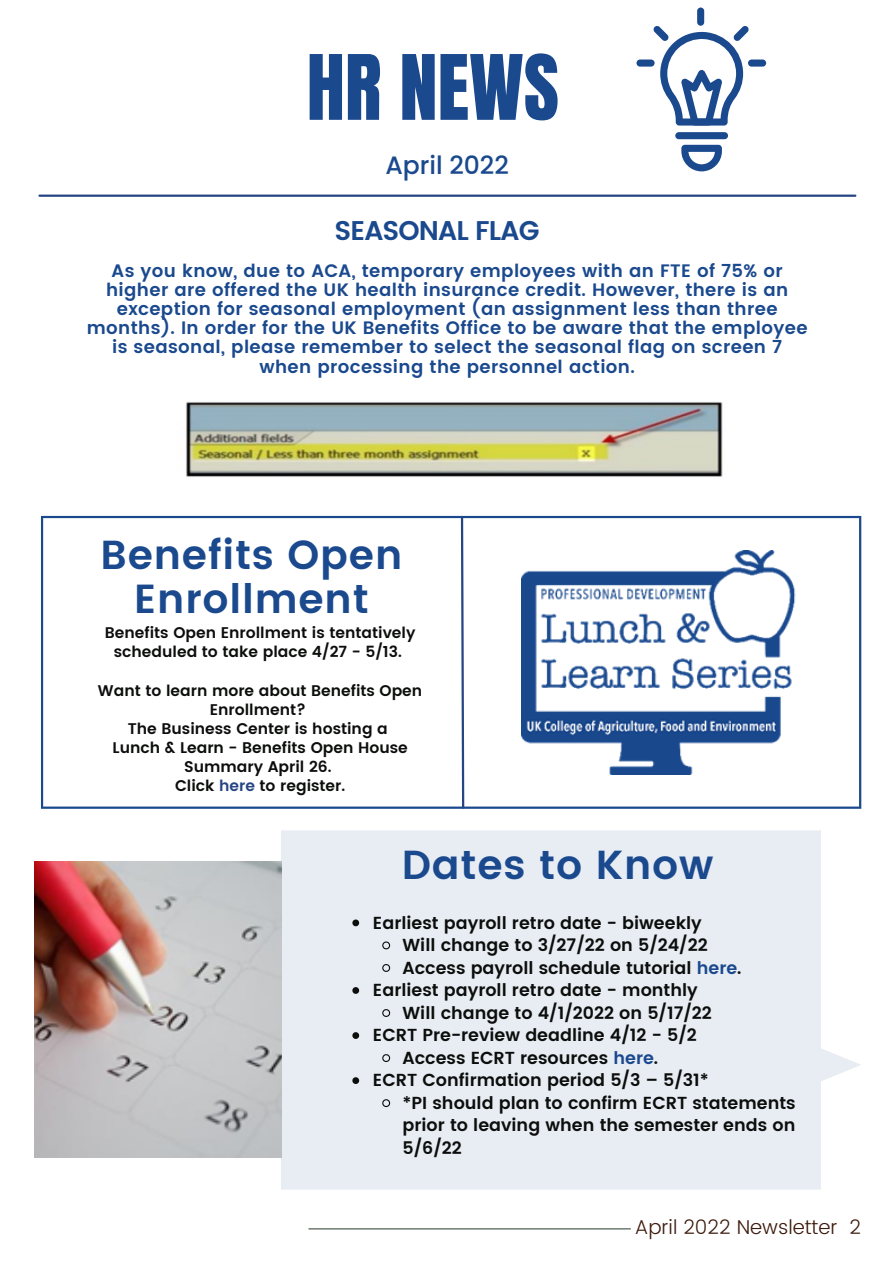
<style>
.page{position:relative;width:894px;height:1264px;background:#fff}
.page>*{position:absolute;margin:0;border:0;box-sizing:border-box;transform-origin:0 0}
.t1{font:76.5px "Anton";color:#1a498e}
.t2{font:600 40.5px/44px "Poppins";letter-spacing:.02em;color:#1a498e;text-align:center}
.t3{font:600 27px "Poppins";letter-spacing:-.035em;color:#1a498e}
.t4{font:500 25.05px "Poppins";color:#1a498e}
.t5{font:300 19.95px "Poppins";color:#3c1a0c}
.t6{font:600 18px/19.2px "Poppins";letter-spacing:.02em;color:#1a498e;text-align:center}
.t7{font:600 17.4px/22.5px "Poppins";color:#0c0e0c;text-align:justify}
.t8{font:600 15.45px/19.2px "Poppins";color:#0c0e0c;text-align:center}
.s1{color:#254583}
.s2{color:#1a498e}
</style>
<div class="page">
<svg style="left:41px;top:516px;width:820px;height:292px"></svg>
<hr style="left:39px;top:194px;width:816px;height:3px;background:#254583">
<div style="left:281px;top:830px;width:580px;height:359px;background:#e8ecf3"></div>
<img style="left:34px;top:861px;width:247px;height:296px">
<img style="left:521px;top:550px;width:306px;height:224px">
<svg style="left:459px;top:515px;width:6px;height:294px"></svg>
<div style="left:697px;top:8px;width:7px;height:18px;background:#1a498e;border-radius:4px"></div>
<div style="left:747px;top:59px;width:18px;height:8px;background:#1a498e;border-radius:4px"></div>
<div style="left:636px;top:59px;width:18px;height:8px;background:#1a498e;border-radius:4px"></div>
<div style="left:675px;top:132px;width:52px;height:7px;background:#1a498e;border-radius:4px"></div>
<svg style="left:681px;top:145px;width:40px;height:26px"></svg>
<svg style="left:653px;top:26px;width:95px;height:100px"></svg>
<hr style="left:308px;top:1228px;width:322px;height:1px;background:#3e4e40">
<svg style="left:352px;top:919px;width:7px;height:7px"></svg>
<svg style="left:381px;top:940px;width:10px;height:10px"></svg>
<svg style="left:381px;top:963px;width:10px;height:9px"></svg>
<svg style="left:352px;top:987px;width:7px;height:6px"></svg>
<svg style="left:381px;top:1008px;width:10px;height:9px"></svg>
<svg style="left:352px;top:1032px;width:7px;height:6px"></svg>
<svg style="left:381px;top:1053px;width:10px;height:9px"></svg>
<svg style="left:352px;top:1077px;width:7px;height:6px"></svg>
<svg style="left:381px;top:1098px;width:10px;height:9px"></svg>
<img style="left:186px;top:402px;width:537px;height:75px">
<p class="t1" style="left:306px;top:33px;width:254px">HR NEWS</p>
<p class="t4" style="left:385px;top:148px;width:125px">April 2022</p>
<p class="t3" style="left:334px;top:215px;width:206px">SEASONAL FLAG</p>
<p class="t6" style="left:87px;top:261px;width:722px">As you know, due to ACA, temporary employees with an FTE of 75% or higher are offered the UK health insurance credit. However, there is an exception for seasonal employment (an assignment less than three months). In order for the UK Benefits Office to be aware that the employee is seasonal, please remember to select the seasonal flag on screen 7 when processing the personnel action.</p>
<p class="t2" style="left:101px;top:533px;width:303px">Benefits Open<br>Enrollment</p>
<p class="t8" style="left:105px;top:623px;width:312px">Benefits Open Enrollment is tentatively scheduled to take place 4/27 - 5/13.</p>
<p class="t8" style="left:98px;top:680px;width:326px">Want to learn more about Benefits Open<br>Enrollment?</p>
<p class="t8" style="left:128px;top:719px;width:261px">The Business Center is hosting a</p>
<p class="t8" style="left:112px;top:738px;width:296px">Lunch &amp; Learn - Benefits Open House<br>Summary April 26.</p>
<p class="t8" style="left:175px;top:776px;width:172px">Click <span class="s1">here</span> to register.</p>
<p class="t2" style="left:402px;top:843px;width:313px">Dates to Know</p>
<p class="t7" style="left:373px;top:911px;width:330px">Earliest payroll retro date - biweekly</p>
<p class="t7" style="left:402px;top:933px;width:306px">Will change to 3/27/22 on 5/24/22</p>
<p class="t7" style="left:402px;top:956px;width:340px">Access payroll schedule tutorial <span class="s2">here</span>.</p>
<p class="t7" style="left:373px;top:978px;width:326px">Earliest payroll retro date - monthly</p>
<p class="t7" style="left:402px;top:1001px;width:311px">Will change to 4/1/2022 on 5/17/22</p>
<p class="t7" style="left:373px;top:1023px;width:325px">ECRT Pre-review deadline 4/12 - 5/2</p>
<p class="t7" style="left:402px;top:1046px;width:257px">Access ECRT resources <span class="s2">here</span>.</p>
<p class="t7" style="left:373px;top:1068px;width:337px">ECRT Confirmation period 5/3 – 5/31*</p>
<p class="t7" style="left:402px;top:1091px;width:394px">*PI should plan to confirm ECRT statements prior to leaving when the semester ends on 5/6/22</p>
<p class="t5" style="left:634px;top:1215px;width:228px">April 2022 Newsletter 2</p>
</div>
